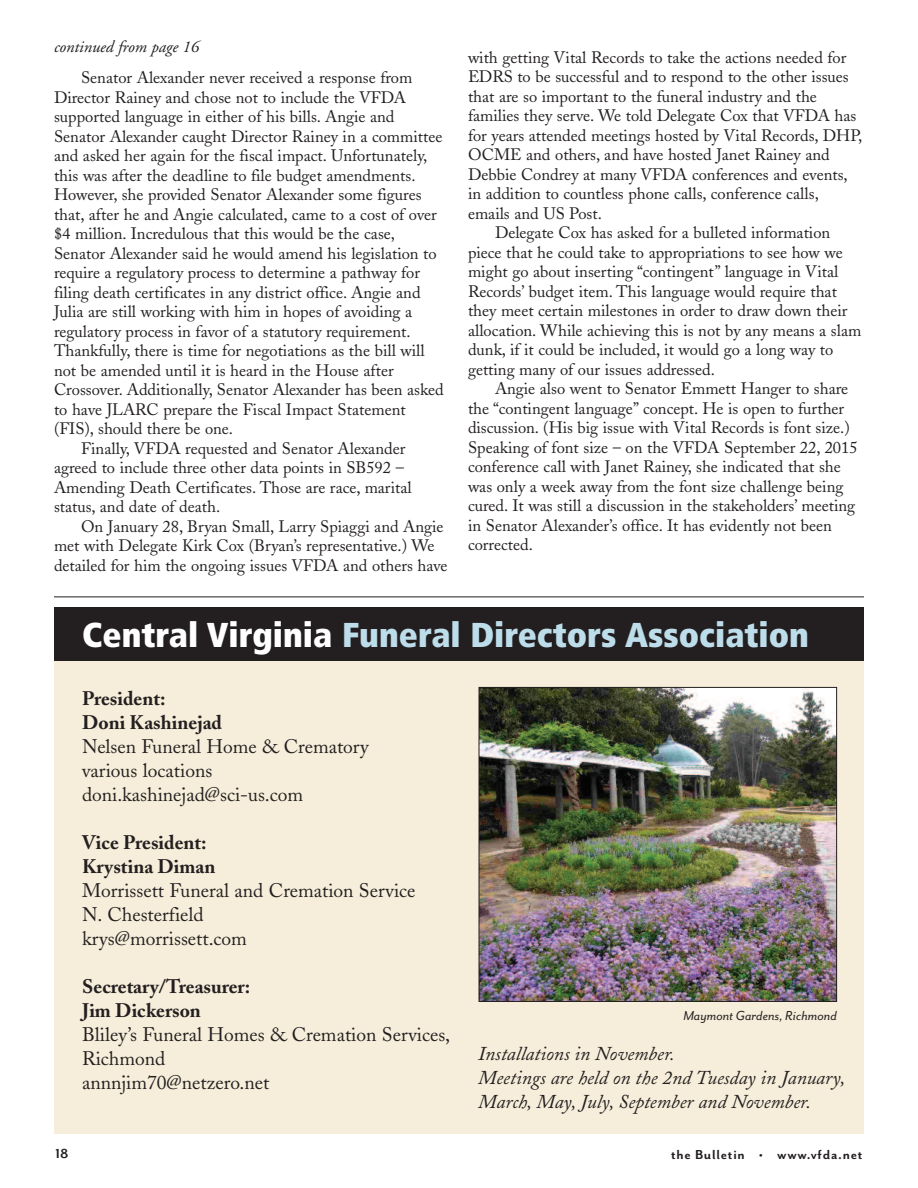
<style>
.page{position:relative;width:918px;height:1188px;background:#fff}
.page>*{position:absolute;margin:0;border:0;box-sizing:border-box;transform-origin:0 0}
.t1{font:900 condensed 34.5px "Frutiger";color:#bdddea}
.t2{font:19.5px/24px "Adobe Caslon";color:#231f20}
.t3{font:italic 19.5px/24px "Adobe Caslon";color:#231f20}
.t4{font:700 19.5px/24px "Adobe Caslon";color:#231f20}
.t5{font:16.5px "Adobe Caslon";color:#231f20}
.t6{font:italic 16.5px "Adobe Garamond";color:#231f20}
.t7{font:15px "Mr Eaves San B";letter-spacing:.05em;color:#231f20}
.t8{font:15px "Mr Eaves San RI";color:#231f20}
.t9{font:15px "Mr Eaves San Alt B";color:#231f20}
.s1{color:#fff}
</style>
<div class="page">
<div style="left:54px;top:608px;width:810px;height:526px;background:#f6eeda"></div>
<div style="left:54px;top:608px;width:810px;height:54px;background:#231f20"></div>
<img style="left:481px;top:689px;width:354px;height:311px">
<div style="left:479px;top:687px;width:358px;height:315px;border:1px solid #231f20"></div>
<hr style="left:54px;top:597px;width:810px;height:1px;background:#231f20">
<p class="t6" style="left:54px;top:40px;width:147px">continued from page 16</p>
<p class="t5" style="left:81px;top:71px;width:333px">Senator Alexander never received a response from</p>
<p class="t5" style="left:54px;top:91px;width:354px">Director Rainey and chose not to include the VFDA</p>
<p class="t5" style="left:54px;top:110px;width:342px">supported language in either of his bills. Angie and</p>
<p class="t5" style="left:54px;top:130px;width:390px">Senator Alexander caught Director Rainey in a committee</p>
<p class="t5" style="left:54px;top:149px;width:375px">and asked her again for the fiscal impact. Unfortunately,</p>
<p class="t5" style="left:54px;top:169px;width:363px">this was after the deadline to file budget amendments.</p>
<p class="t5" style="left:54px;top:188px;width:369px">However, she provided Senator Alexander some figures</p>
<p class="t5" style="left:54px;top:208px;width:384px">that, after he and Angie calculated, came to a cost of over</p>
<p class="t5" style="left:54px;top:227px;width:342px">$4 million. Incredulous that this would be the case,</p>
<p class="t5" style="left:54px;top:247px;width:384px">Senator Alexander said he would amend his legislation to</p>
<p class="t5" style="left:54px;top:266px;width:368px">require a regulatory process to determine a pathway for</p>
<p class="t5" style="left:54px;top:286px;width:368px">filing death certificates in any district office. Angie and</p>
<p class="t5" style="left:54px;top:305px;width:360px">Julia are still working with him in hopes of avoiding a</p>
<p class="t5" style="left:54px;top:325px;width:358px">regulatory process in favor of a statutory requirement.</p>
<p class="t5" style="left:54px;top:344px;width:372px">Thankfully, there is time for negotiations as the bill will</p>
<p class="t5" style="left:54px;top:364px;width:341px">not be amended until it is heard in the House after</p>
<p class="t5" style="left:54px;top:383px;width:391px">Crossover. Additionally, Senator Alexander has been asked</p>
<p class="t5" style="left:54px;top:403px;width:353px">to have JLARC prepare the Fiscal Impact Statement</p>
<p class="t5" style="left:54px;top:422px;width:181px">(FIS), should there be one.</p>
<p class="t5" style="left:81px;top:442px;width:326px">Finally, VFDA requested and Senator Alexander</p>
<p class="t5" style="left:54px;top:461px;width:351px">agreed to include three other data points in SB592 –</p>
<p class="t5" style="left:54px;top:481px;width:359px">Amending Death Certificates. Those are race, marital</p>
<p class="t5" style="left:54px;top:500px;width:168px">status, and date of death.</p>
<p class="t5" style="left:81px;top:520px;width:364px">On January 28, Bryan Small, Larry Spiaggi and Angie</p>
<p class="t5" style="left:54px;top:539px;width:382px">met with Delegate Kirk Cox (Bryan’s representative.) We</p>
<p class="t5" style="left:54px;top:559px;width:395px">detailed for him the ongoing issues VFDA and others have</p>
<p class="t5" style="left:468px;top:51px;width:380px">with getting Vital Records to take the actions needed for</p>
<p class="t5" style="left:468px;top:71px;width:382px">EDRS to be successful and to respond to the other issues</p>
<p class="t5" style="left:468px;top:90px;width:350px">that are so important to the funeral industry and the</p>
<p class="t5" style="left:468px;top:110px;width:390px">families they serve. We told Delegate Cox that VFDA has</p>
<p class="t5" style="left:468px;top:129px;width:396px">for years attended meetings hosted by Vital Records, DHP,</p>
<p class="t5" style="left:468px;top:149px;width:363px">OCME and others, and have hosted Janet Rainey and</p>
<p class="t5" style="left:468px;top:168px;width:381px">Debbie Condrey at many VFDA conferences and events,</p>
<p class="t5" style="left:468px;top:188px;width:352px">in addition to countless phone calls, conference calls,</p>
<p class="t5" style="left:468px;top:207px;width:135px">emails and US Post.</p>
<p class="t5" style="left:495px;top:227px;width:337px">Delegate Cox has asked for a bulleted information</p>
<p class="t5" style="left:468px;top:246px;width:376px">piece that he could take to appropriations to see how we</p>
<p class="t5" style="left:468px;top:266px;width:372px">might go about inserting “contingent” language in Vital</p>
<p class="t5" style="left:468px;top:285px;width:370px">Records’ budget item. This language would require that</p>
<p class="t5" style="left:468px;top:305px;width:381px">they meet certain milestones in order to draw down their</p>
<p class="t5" style="left:468px;top:324px;width:395px">allocation. While achieving this is not by any means a slam</p>
<p class="t5" style="left:468px;top:344px;width:367px">dunk, if it could be included, it would go a long way to</p>
<p class="t5" style="left:468px;top:363px;width:248px">getting many of our issues addressed.</p>
<p class="t5" style="left:495px;top:383px;width:355px">Angie also went to Senator Emmett Hanger to share</p>
<p class="t5" style="left:468px;top:402px;width:378px">the “contingent language” concept. He is open to further</p>
<p class="t5" style="left:468px;top:422px;width:383px">discussion. (His big issue with Vital Records is font size.)</p>
<p class="t5" style="left:468px;top:441px;width:391px">Speaking of font size – on the VFDA September 22, 2015</p>
<p class="t5" style="left:468px;top:461px;width:374px">conference call with Janet Rainey, she indicated that she</p>
<p class="t5" style="left:468px;top:480px;width:377px">was only a week away from the font size challenge being</p>
<p class="t5" style="left:468px;top:500px;width:389px">cured. It was still a discussion in the stakeholders’ meeting</p>
<p class="t5" style="left:468px;top:519px;width:365px">in Senator Alexander’s office. It has evidently not been</p>
<p class="t5" style="left:468px;top:539px;width:66px">corrected.</p>
<h1 class="t1" style="left:82px;top:621px;width:728px"><span class="s1">Central Virginia</span> Funeral Directors Association</h1>
<p class="t4" style="left:82px;top:688px;width:141px">President:<br>Doni Kashinejad</p>
<p class="t2" style="left:82px;top:737px;width:288px">Nelsen Funeral Home &amp; Crematory various locations doni.kashinejad@sci-us.com</p>
<p class="t4" style="left:82px;top:832px;width:135px">Vice President:<br>Krystina Diman</p>
<p class="t2" style="left:82px;top:881px;width:335px">Morrissett Funeral and Cremation Service<br>N. Chesterfield<br>krys@morrissett.com</p>
<p class="t4" style="left:82px;top:976px;width:170px">Secretary/Treasurer:<br>Jim Dickerson</p>
<p class="t2" style="left:82px;top:1025px;width:370px">Bliley’s Funeral Homes &amp; Cremation Services,<br>Richmond<br>annnjim70@netzero.net</p>
<p class="t8" style="left:683px;top:1006px;width:155px">Maymont Gardens, Richmond</p>
<p class="t3" style="left:478px;top:1045px;width:368px">Installations in November.<br>Meetings are held on the 2nd Tuesday in January,<br>March, May, July, September and November.</p>
<p class="t9" style="left:56px;top:1144px;width:14px">18</p>
<p class="t7" style="left:671px;top:1145px;width:193px">the Bulletin • www.vfda.net</p>
</div>
